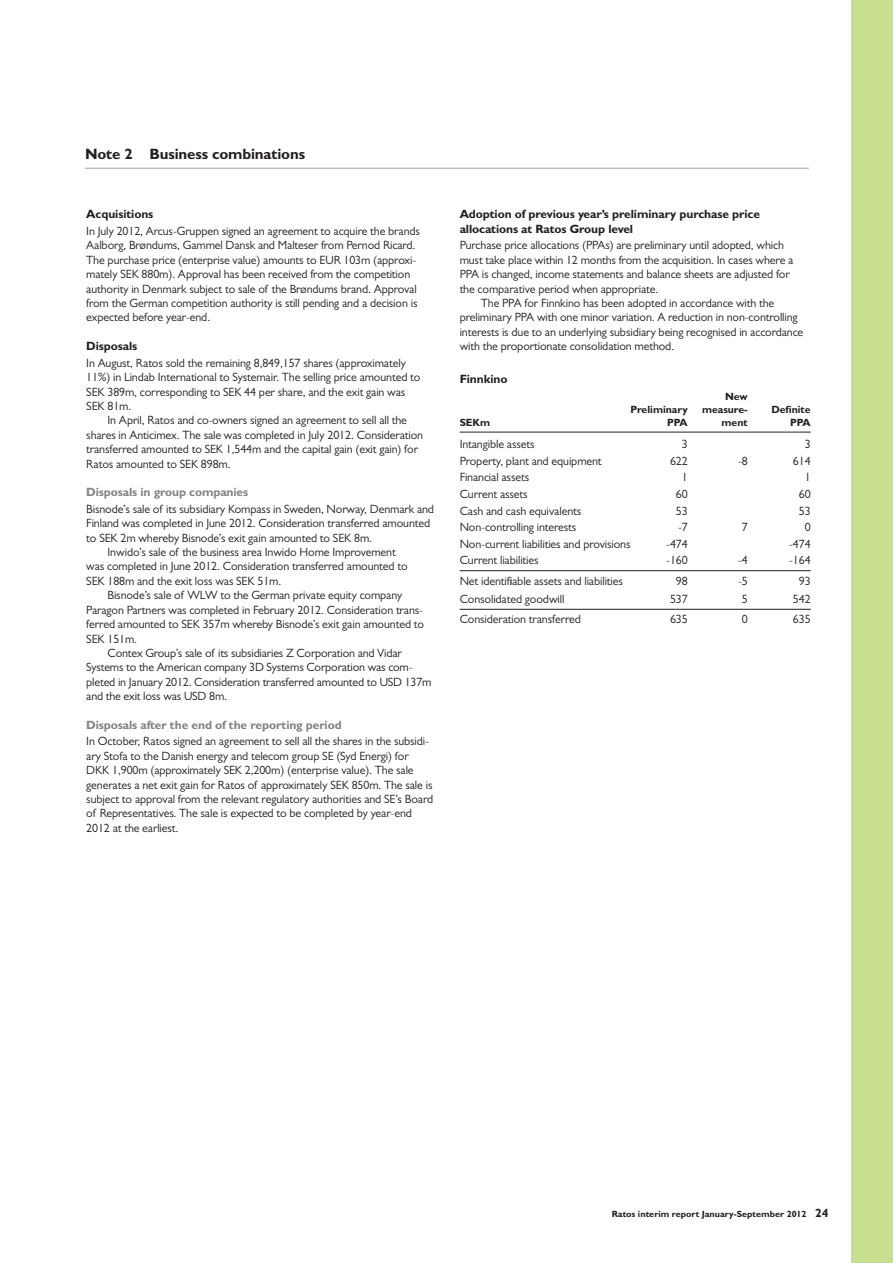
<style>
.page{position:relative;width:893px;height:1263px;background:#fff}
.page>*{position:absolute;margin:0;border:0;box-sizing:border-box;transform-origin:0 0}
.xNotrubrik{font:700 15px "Gill Sans MT Std";letter-spacing:-.01em;color:#231f20}
.xTabelltext_8_A{font:12px/14.4px "Gill Sans MT Std";letter-spacing:-.01em;color:#231f20}
.xTabelltext_8_A__in{font:12px/14.4px "Gill Sans MT Std";letter-spacing:-.01em;color:#231f20}
.xMellanrubrik_not{font:700 12px/14.4px "Gill Sans MT Std";letter-spacing:-.01em;color:#231f20}
.xMellanrubrik_not-2{font:700 12px "Gill Sans MT Std";letter-spacing:-.01em;color:#808285}
.xtabellhuvud_7{font:700 10.5px "Gill Sans MT Std";letter-spacing:-.005em;color:#231f20}
.t1{font:700 9px "Gill Sans MT Std";color:#231f20}
.s1{font-size:12px}
</style>
<div class="page">
<div style="left:851px;top:0;width:42px;height:1263px;background:#c7df8e"></div>
<hr style="left:85px;top:168px;width:724px;height:1px;background:#bcbdc0">
<hr style="left:460px;top:432px;width:351px;height:1px;background:#231f20">
<hr style="left:460px;top:570px;width:351px;height:1px;background:#231f20">
<hr style="left:460px;top:609px;width:351px;height:1px;background:#231f20">
<p class="xNotrubrik" style="left:85px;top:145px;width:222px">Note 2 Business combinations</p>
<p class="xMellanrubrik_not" style="left:86px;top:207px;width:69px">Acquisitions</p>
<p class="xTabelltext_8_A" style="left:86px;top:224px;width:335px">In July 2012, Arcus-Gruppen signed an agreement to acquire the brands Aalborg, Brøndums, Gammel Dansk and Malteser from Pernod Ricard.<br>The purchase price (enterprise value) amounts to EUR 103m (approxi&shy;mately SEK 880m). Approval has been received from the competition authority in Denmark subject to sale of the Brøndums brand. Approval from the German competition authority is still pending and a decision is expected before year-end.</p>
<p class="xMellanrubrik_not" style="left:86px;top:339px;width:53px">Disposals</p>
<p class="xTabelltext_8_A" style="left:86px;top:355px;width:336px">In August, Ratos sold the remaining 8,849,157 shares (approximately 11%) in Lindab International to Systemair. The selling price amounted to SEK 389m, corresponding to SEK 44 per share, and the exit gain was SEK 81m.</p>
<p class="xTabelltext_8_A__in" style="left:86px;top:413px;width:338px;text-indent:21px">In April, Ratos and co-owners signed an agreement to sell all the shares in Anticimex. The sale was completed in July 2012. Consideration transferred amounted to SEK 1,544m and the capital gain (exit gain) for Ratos amounted to SEK 898m.</p>
<p class="xMellanrubrik_not-2" style="left:86px;top:485px;width:164px">Disposals in group companies</p>
<p class="xTabelltext_8_A" style="left:86px;top:501px;width:349px">Bisnode’s sale of its subsidiary Kompass in Sweden, Norway, Denmark and<br>Finland was completed in June 2012. Consideration transferred amounted to SEK 2m whereby Bisnode’s exit gain amounted to SEK 8m.</p>
<p class="xTabelltext_8_A__in" style="left:86px;top:545px;width:323px;text-indent:21px">Inwido’s sale of the business area Inwido Home Improvement was completed in June 2012. Consideration transferred amounted to<br>SEK 188m and the exit loss was SEK 51m.</p>
<p class="xTabelltext_8_A__in" style="left:86px;top:588px;width:339px;text-indent:21px">Bisnode’s sale of WLW to the German private equity company Paragon Partners was completed in February 2012. Consideration trans&shy;ferred amounted to SEK 357m whereby Bisnode’s exit gain amounted to SEK 151m.</p>
<p class="xTabelltext_8_A__in" style="left:86px;top:645px;width:347px;text-indent:21px">Contex Group’s sale of its subsidiaries Z Corporation and Vidar Systems to the American company 3D Systems Corporation was com&shy;pleted in January 2012. Consideration transferred amounted to USD 137m and the exit loss was USD 8m.</p>
<p class="xMellanrubrik_not-2" style="left:86px;top:717px;width:257px">Disposals after the end of the reporting period</p>
<p class="xTabelltext_8_A" style="left:86px;top:734px;width:348px">In October, Ratos signed an agreement to sell all the shares in the subsidi&shy;ary Stofa to the Danish energy and telecom group SE (Syd Energi) for DKK 1,900m (approximately SEK 2,200m) (enterprise value). The sale generates a net exit gain for Ratos of approximately SEK 850m. The sale is subject to approval from the relevant regulatory authorities and SE’s Board of Representatives. The sale is expected to be completed by year-end 2012 at the earliest.</p>
<p class="xMellanrubrik_not" style="left:460px;top:207px;width:302px">Adoption of previous year’s preliminary purchase price allocations at Ratos Group level</p>
<p class="xTabelltext_8_A" style="left:460px;top:238px;width:335px">Purchase price allocations (PPAs) are preliminary until adopted, which must take place within 12 months from the acquisition. In cases where a PPA is changed, income statements and balance sheets are adjusted for the comparative period when appropriate.</p>
<p class="xTabelltext_8_A__in" style="left:460px;top:296px;width:345px;text-indent:21px">The PPA for Finnkino has been adopted in accordance with the preliminary PPA with one minor variation. A reduction in non-controlling interests is due to an underlying subsidiary being recognised in accordance with the proportionate consolidation method.</p>
<p class="xMellanrubrik_not" style="left:460px;top:372px;width:49px">Finnkino</p>
<p class="xtabellhuvud_7" style="left:725px;top:390px;width:24px">New</p>
<p class="xtabellhuvud_7" style="left:631px;top:403px;width:59px">Preliminary</p>
<p class="xtabellhuvud_7" style="left:702px;top:403px;width:47px">measure-</p>
<p class="xtabellhuvud_7" style="left:771px;top:403px;width:41px">Definite</p>
<p class="xtabellhuvud_7" style="left:460px;top:415px;width:32px">SEKm</p>
<p class="xtabellhuvud_7" style="left:667px;top:415px;width:22px">PPA</p>
<p class="xtabellhuvud_7" style="left:721px;top:415px;width:28px">ment</p>
<p class="xtabellhuvud_7" style="left:790px;top:415px;width:22px">PPA</p>
<p class="xTabelltext_8_A" style="left:460px;top:437px;width:76px">Intangible assets</p>
<p class="xTabelltext_8_A" style="left:682px;top:437px;width:7px">3</p>
<p class="xTabelltext_8_A" style="left:805px;top:437px;width:7px">3</p>
<p class="xTabelltext_8_A" style="left:460px;top:454px;width:144px">Property, plant and equipment</p>
<p class="xTabelltext_8_A" style="left:670px;top:454px;width:19px">622</p>
<p class="xTabelltext_8_A" style="left:738px;top:454px;width:11px">-8</p>
<p class="xTabelltext_8_A" style="left:793px;top:454px;width:19px">614</p>
<p class="xTabelltext_8_A" style="left:460px;top:470px;width:71px">Financial assets</p>
<p class="xTabelltext_8_A" style="left:682px;top:470px;width:7px">1</p>
<p class="xTabelltext_8_A" style="left:805px;top:470px;width:7px">1</p>
<p class="xTabelltext_8_A" style="left:460px;top:487px;width:70px">Current assets</p>
<p class="xTabelltext_8_A" style="left:676px;top:487px;width:13px">60</p>
<p class="xTabelltext_8_A" style="left:799px;top:487px;width:13px">60</p>
<p class="xTabelltext_8_A" style="left:460px;top:503px;width:123px">Cash and cash equivalents</p>
<p class="xTabelltext_8_A" style="left:676px;top:503px;width:13px">53</p>
<p class="xTabelltext_8_A" style="left:799px;top:503px;width:13px">53</p>
<p class="xTabelltext_8_A" style="left:460px;top:520px;width:118px">Non-controlling interests</p>
<p class="xTabelltext_8_A" style="left:678px;top:520px;width:11px">-7</p>
<p class="xTabelltext_8_A" style="left:742px;top:520px;width:7px">7</p>
<p class="xTabelltext_8_A" style="left:805px;top:520px;width:7px">0</p>
<p class="xTabelltext_8_A" style="left:460px;top:536px;width:172px">Non-current liabilities and provisions</p>
<p class="xTabelltext_8_A" style="left:666px;top:536px;width:23px">-474</p>
<p class="xTabelltext_8_A" style="left:789px;top:536px;width:23px">-474</p>
<p class="xTabelltext_8_A" style="left:460px;top:553px;width:81px">Current liabilities</p>
<p class="xTabelltext_8_A" style="left:666px;top:553px;width:23px">-160</p>
<p class="xTabelltext_8_A" style="left:738px;top:553px;width:11px">-4</p>
<p class="xTabelltext_8_A" style="left:789px;top:553px;width:23px">-164</p>
<p class="xTabelltext_8_A" style="left:460px;top:573px;width:165px">Net identifiable assets and liabilities</p>
<p class="xTabelltext_8_A" style="left:676px;top:573px;width:13px">98</p>
<p class="xTabelltext_8_A" style="left:738px;top:573px;width:11px">-5</p>
<p class="xTabelltext_8_A" style="left:799px;top:573px;width:13px">93</p>
<p class="xTabelltext_8_A" style="left:460px;top:591px;width:106px">Consolidated goodwill</p>
<p class="xTabelltext_8_A" style="left:670px;top:591px;width:19px">537</p>
<p class="xTabelltext_8_A" style="left:742px;top:591px;width:7px">5</p>
<p class="xTabelltext_8_A" style="left:793px;top:591px;width:19px">542</p>
<p class="xTabelltext_8_A" style="left:460px;top:612px;width:123px">Consideration transferred</p>
<p class="xTabelltext_8_A" style="left:670px;top:612px;width:19px">635</p>
<p class="xTabelltext_8_A" style="left:742px;top:612px;width:7px">0</p>
<p class="xTabelltext_8_A" style="left:793px;top:612px;width:19px">635</p>
<p class="t1" style="left:612px;top:1209px;width:218px">Ratos interim report January-September 2012 <span class="s1">24</span></p>
</div>
